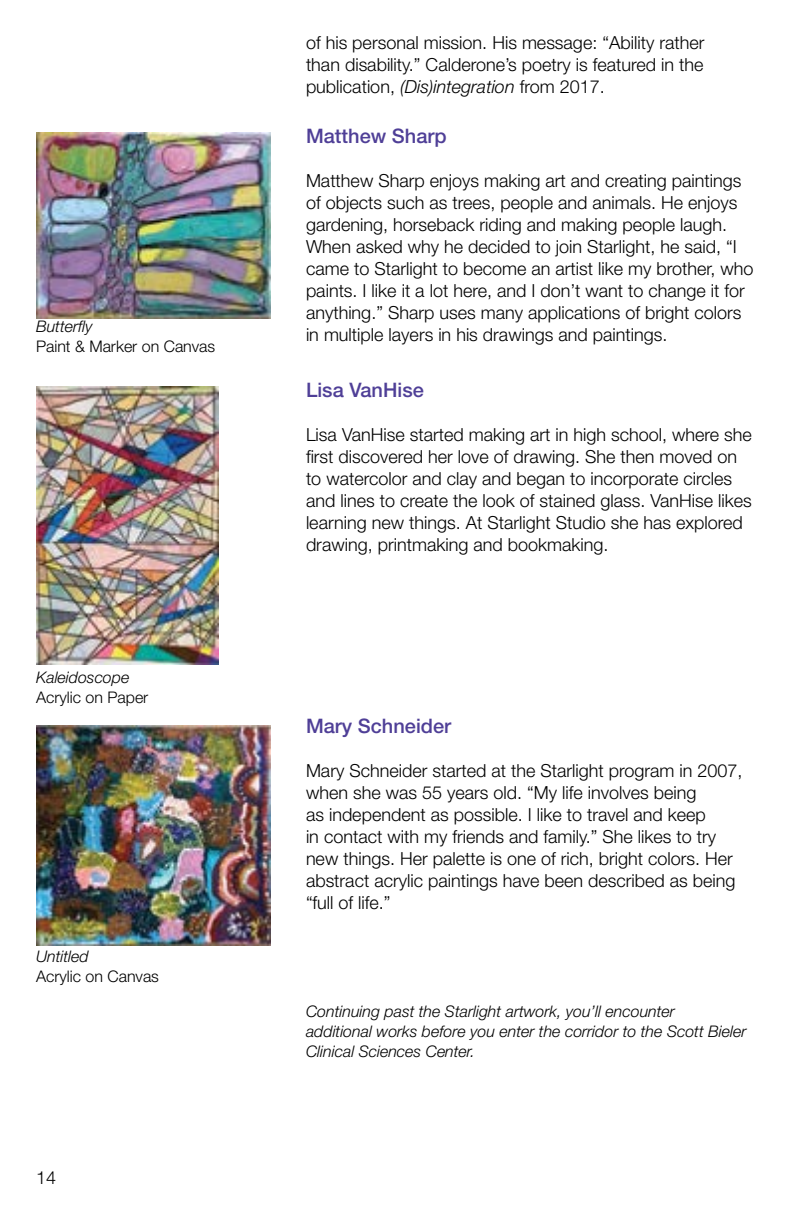
<style>
.page{position:relative;width:792px;height:1224px;background:#fff}
.page>*{position:absolute;margin:0;border:0;box-sizing:border-box;transform-origin:0 0}
.t1{font:500 20px "Helvetica Neue LT Std";color:#4f3f97}
.t2{font:300 18px/22px "Helvetica Neue LT Std";color:#000}
.t3{font:italic 300 16px/20px "Helvetica Neue LT Std";color:#000}
.t4{font:300 16px "Helvetica Neue LT Std";color:#000}
.s1{font-style:italic}
</style>
<div class="page">
<img style="left:36px;top:725px;width:235px;height:221px">
<img style="left:36px;top:386px;width:183px;height:279px">
<img style="left:37px;top:133px;width:234px;height:185px">
<p class="t3" style="left:36px;top:317px;width:58px">Butterfly</p>
<p class="t4" style="left:36px;top:337px;width:181px">Paint &amp; Marker on Canvas</p>
<p class="t3" style="left:36px;top:667px;width:95px">Kaleidoscope</p>
<p class="t4" style="left:36px;top:688px;width:114px">Acrylic on Paper</p>
<p class="t3" style="left:36px;top:946px;width:54px">Untitled</p>
<p class="t4" style="left:36px;top:967px;width:125px">Acrylic on Canvas</p>
<p class="t2" style="left:36px;top:1166px;width:22px">14</p>
<p class="t2" style="left:306px;top:31px;width:400px;text-align:justify">of his personal mission. His message: “Ability rather than disability.” Calderone’s poetry is featured in the publication, <span class="s1">(Dis)integration</span> from 2017.</p>
<p class="t1" style="left:306px;top:124px;width:142px">Matthew Sharp</p>
<p class="t2" style="left:306px;top:169px;width:449px">Matthew Sharp enjoys making art and creating paintings of objects such as trees, people and animals. He enjoys gardening, horseback riding and making people laugh.<br>When asked why he decided to join Starlight, he said, “I came to Starlight to become an artist like my brother, who paints. I like it a lot here, and I don’t want to change it for anything.” Sharp uses many applications of bright colors in multiple layers in his drawings and paintings.</p>
<p class="t1" style="left:306px;top:378px;width:119px">Lisa VanHise</p>
<p class="t2" style="left:306px;top:423px;width:447px">Lisa VanHise started making art in high school, where she first discovered her love of drawing. She then moved on to watercolor and clay and began to incorporate circles and lines to create the look of stained glass. VanHise likes learning new things. At Starlight Studio she has explored drawing, printmaking and bookmaking.</p>
<p class="t1" style="left:306px;top:714px;width:147px">Mary Schneider</p>
<p class="t2" style="left:306px;top:759px;width:438px">Mary Schneider started at the Starlight program in 2007, when she was 55 years old. “My life involves being<br>as independent as possible. I like to travel and keep<br>in contact with my friends and family.” She likes to try new things. Her palette is one of rich, bright colors. Her abstract acrylic paintings have been described as being “full of life.”</p>
<p class="t3" style="left:306px;top:1001px;width:442px">Continuing past the Starlight artwork, you’ll encounter<br>additional works before you enter the corridor to the Scott Bieler<br>Clinical Sciences Center.</p>
</div>
